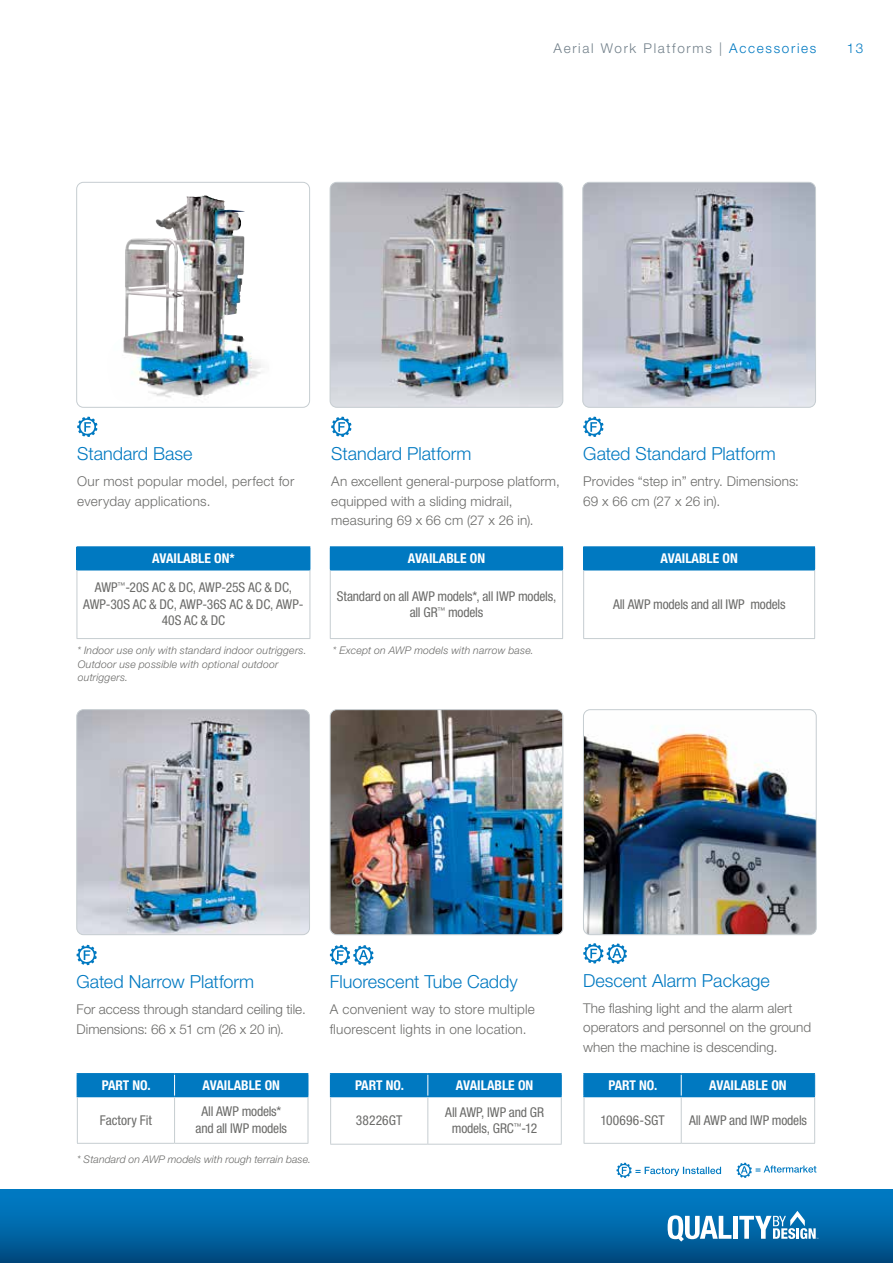
<style>
.page{position:relative;width:893px;height:1263px;background:#fff}
.page>*{position:absolute;margin:0;border:0;box-sizing:border-box;transform-origin:0 0}
.t1{font:300 18px "Helvetica Neue LT Std";color:#0079c1}
.t2{font:300 13.5px/19.5px "Helvetica Neue LT Std";letter-spacing:.01em;color:#6b6b69}
.t3{font:condensed 13.5px/16.5px "Helvetica Neue LT Std";letter-spacing:-.01em;color:#6b6b69;text-align:center}
.t4{font:700 condensed 13.5px "Helvetica Neue LT Std";color:#fff}
.t5{font:300 13.5px "Helvetica Neue LT Std";letter-spacing:.125em;color:#72808a}
.t6{font:condensed 13.5px "Helvetica Neue LT Std";letter-spacing:.01em;color:#6b6b69}
.t7{font:300 13.5px "Helvetica Neue LT Std";color:#0079c1}
.t8{font:italic 300 10.5px/13.5px "Helvetica Neue LT Std";letter-spacing:.015em;color:#6b6b69}
.s1{color:#0079c1}
.s2{font-weight:700;color:#fff}
</style>
<div class="page">
<div style="left:0;top:1189px;width:893px;height:74px;background:linear-gradient(to bottom,#0081cd,#004c83)"></div>
<svg style="left:668px;top:1215px;width:63px;height:26px"></svg>
<div style="left:733px;top:1216px;width:5px;height:23px;background:#fff"></div>
<svg style="left:739px;top:1211px;width:79px;height:28px"></svg>
<svg style="left:77px;top:417px;width:20px;height:20px"></svg>
<div style="left:77px;top:547px;width:233px;height:23px;background:#0079c1"></div>
<hr style="left:77px;top:546px;width:233px;height:2px;background:#0079c1">
<hr style="left:77px;top:570px;width:1px;height:68px;background:#c6cdd1">
<hr style="left:310px;top:570px;width:1px;height:68px;background:#c6cdd1">
<hr style="left:77px;top:638px;width:233px;height:1px;background:#c6cdd1">
<svg style="left:310px;top:548px;width:1px;height:21px"></svg>
<img style="left:123px;top:196px;width:118px;height:202px">
<div style="left:76px;top:182px;width:234px;height:225px;border:1px solid #c6cdd1;border-radius:7px"></div>
<svg style="left:616px;top:1163px;width:105px;height:15px"></svg>
<svg style="left:737px;top:1163px;width:79px;height:15px"></svg>
<svg style="left:331px;top:417px;width:20px;height:20px"></svg>
<svg style="left:583px;top:417px;width:20px;height:20px"></svg>
<svg style="left:77px;top:945px;width:20px;height:20px"></svg>
<svg style="left:330px;top:945px;width:43px;height:20px"></svg>
<svg style="left:583px;top:943px;width:44px;height:21px"></svg>
<div style="left:330px;top:547px;width:233px;height:23px;background:#0079c1"></div>
<hr style="left:330px;top:546px;width:233px;height:2px;background:#0079c1">
<hr style="left:330px;top:570px;width:1px;height:68px;background:#c6cdd1">
<hr style="left:562px;top:570px;width:1px;height:68px;background:#c6cdd1">
<hr style="left:330px;top:638px;width:233px;height:1px;background:#c6cdd1">
<div style="left:584px;top:547px;width:231px;height:23px;background:#0079c1"></div>
<hr style="left:583px;top:546px;width:232px;height:2px;background:#0079c1">
<hr style="left:583px;top:569px;width:232px;height:1px;background:#0079c1">
<hr style="left:583px;top:570px;width:1px;height:68px;background:#c6cdd1">
<hr style="left:814px;top:570px;width:1px;height:68px;background:#c6cdd1">
<hr style="left:583px;top:638px;width:232px;height:1px;background:#c6cdd1">
<svg style="left:583px;top:548px;width:1px;height:21px"></svg>
<hr style="left:77px;top:1073px;width:98px;height:1px;background:#0079c1">
<hr style="left:175px;top:1073px;width:133px;height:1px;background:#0079c1">
<div style="left:77px;top:1074px;width:232px;height:22px;background:#0079c1"></div>
<hr style="left:77px;top:1096px;width:98px;height:1px;background:#0079c1">
<hr style="left:175px;top:1096px;width:133px;height:1px;background:#0079c1">
<hr style="left:77px;top:1097px;width:1px;height:46px;background:#c6cdd1">
<hr style="left:174px;top:1097px;width:1px;height:46px;background:#c6cdd1">
<hr style="left:308px;top:1097px;width:1px;height:46px;background:#c6cdd1">
<hr style="left:77px;top:1143px;width:98px;height:1px;background:#c6cdd1">
<hr style="left:175px;top:1143px;width:133px;height:1px;background:#c6cdd1">
<hr style="left:330px;top:1073px;width:98px;height:1px;background:#0079c1">
<hr style="left:428px;top:1073px;width:134px;height:1px;background:#0079c1">
<div style="left:330px;top:1074px;width:232px;height:22px;background:#0079c1"></div>
<hr style="left:330px;top:1096px;width:98px;height:1px;background:#0079c1">
<hr style="left:428px;top:1096px;width:134px;height:1px;background:#0079c1">
<hr style="left:330px;top:1097px;width:1px;height:47px;background:#c6cdd1">
<hr style="left:427px;top:1097px;width:1px;height:47px;background:#c6cdd1">
<hr style="left:561px;top:1097px;width:1px;height:47px;background:#c6cdd1">
<hr style="left:330px;top:1144px;width:98px;height:1px;background:#c6cdd1">
<hr style="left:428px;top:1144px;width:134px;height:1px;background:#c6cdd1">
<hr style="left:583px;top:1074px;width:2px;height:22px;background:#0079c1">
<hr style="left:583px;top:1073px;width:98px;height:1px;background:#0079c1">
<hr style="left:681px;top:1073px;width:134px;height:1px;background:#0079c1">
<div style="left:585px;top:1074px;width:230px;height:22px;background:#0079c1"></div>
<hr style="left:583px;top:1096px;width:98px;height:1px;background:#0079c1">
<hr style="left:681px;top:1096px;width:134px;height:1px;background:#0079c1">
<hr style="left:584px;top:1097px;width:1px;height:46px;background:#c6cdd1">
<hr style="left:681px;top:1097px;width:1px;height:46px;background:#c6cdd1">
<hr style="left:814px;top:1097px;width:1px;height:46px;background:#c6cdd1">
<hr style="left:584px;top:1143px;width:97px;height:1px;background:#c6cdd1">
<hr style="left:681px;top:1143px;width:134px;height:1px;background:#c6cdd1">
<img style="left:330px;top:182px;width:233px;height:225px">
<div style="left:330px;top:182px;width:233px;height:225px;border:1px solid #c6cdd1;border-radius:7px"></div>
<img style="left:583px;top:182px;width:232px;height:225px">
<div style="left:583px;top:182px;width:233px;height:225px;border:1px solid #c6cdd1;border-radius:7px"></div>
<img style="left:330px;top:710px;width:232px;height:225px">
<div style="left:330px;top:709px;width:233px;height:226px;border:1px solid #c6cdd1;border-radius:7px"></div>
<img style="left:77px;top:710px;width:232px;height:225px">
<div style="left:77px;top:709px;width:233px;height:226px;border:1px solid #c6cdd1;border-radius:7px"></div>
<img style="left:584px;top:710px;width:232px;height:225px">
<div style="left:583px;top:709px;width:233px;height:226px;border:1px solid #c6cdd1;border-radius:7px"></div>
<p class="t5" style="left:553px;top:40px;width:264px">Aerial Work Platforms | <span class="s1">Accessories</span></p>
<p class="t7" style="left:847px;top:40px;width:18px">13</p>
<h1 class="t1" style="left:77px;top:443px;width:117px">Standard Base</h1>
<p class="t2" style="left:77px;top:471px;width:219px">Our most popular model, perfect for everyday applications.</p>
<p class="t3" style="left:95px;top:544px;width:199px;line-height:29.2px"><span class="s2">AVAILABLE ON*<br></span>AWP<sup>™</sup>-20S AC &amp; DC, AWP-25S AC &amp; DC,</p>
<p class="t3" style="left:83px;top:596px;width:222px">AWP-30S AC &amp; DC, AWP-36S AC &amp; DC, AWP-<br>40S AC &amp; DC</p>
<p class="t8" style="left:77px;top:643px;width:231px">* Indoor use only with standard indoor outriggers.<br>Outdoor use possible with optional outdoor outriggers.</p>
<h1 class="t1" style="left:331px;top:443px;width:142px">Standard Platform</h1>
<p class="t2" style="left:331px;top:471px;width:230px">An excellent general-purpose platform, equipped with a sliding midrail, measuring 69 x 66 cm (27 x 26 in).</p>
<p class="t4" style="left:408px;top:550px;width:79px">AVAILABLE ON</p>
<p class="t3" style="left:337px;top:588px;width:221px">Standard on all AWP models*, all IWP models, all GR<sup>™</sup> models</p>
<p class="t8" style="left:333px;top:643px;width:202px">* Except on AWP models with narrow base.</p>
<h1 class="t1" style="left:583px;top:443px;width:194px">Gated Standard Platform</h1>
<p class="t2" style="left:583px;top:471px;width:217px">Provides “step in” entry. Dimensions:<br>69 x 66 cm (27 x 26 in).</p>
<p class="t4" style="left:660px;top:550px;width:79px">AVAILABLE ON</p>
<p class="t3" style="left:613px;top:596px;width:174px">All AWP models and all IWP models</p>
<h1 class="t1" style="left:77px;top:971px;width:179px">Gated Narrow Platform</h1>
<p class="t2" style="left:77px;top:999px;width:231px">For access through standard ceiling tile.<br>Dimensions: 66 x 51 cm (26 x 20 in).</p>
<p class="t4" style="left:102px;top:1077px;width:50px">PART NO.</p>
<p class="t4" style="left:203px;top:1077px;width:79px">AVAILABLE ON</p>
<p class="t3" style="left:100px;top:1111px;width:54px">Factory Fit</p>
<p class="t3" style="left:196px;top:1103px;width:93px">All AWP models* and all IWP models</p>
<p class="t8" style="left:77px;top:1152px;width:235px">* Standard on AWP models with rough terrain base.</p>
<h1 class="t1" style="left:330px;top:971px;width:190px">Fluorescent Tube Caddy</h1>
<p class="t2" style="left:330px;top:999px;width:206px">A convenient way to store multiple fluorescent lights in one location.</p>
<p class="t4" style="left:355px;top:1077px;width:50px">PART NO.</p>
<p class="t4" style="left:456px;top:1077px;width:79px">AVAILABLE ON</p>
<p class="t6" style="left:356px;top:1112px;width:48px">38226GT</p>
<p class="t3" style="left:445px;top:1104px;width:100px">All AWP, IWP and GR models, GRC<sup>™</sup>-12</p>
<h1 class="t1" style="left:583px;top:969px;width:188px">Descent Alarm Package</h1>
<p class="t2" style="left:583px;top:998px;width:229px">The flashing light and the alarm alert operators and personnel on the ground when the machine is descending.</p>
<p class="t4" style="left:608px;top:1077px;width:50px">PART NO.</p>
<p class="t4" style="left:709px;top:1077px;width:79px">AVAILABLE ON</p>
<p class="t6" style="left:600px;top:1112px;width:66px">100696-SGT</p>
<p class="t3" style="left:689px;top:1111px;width:120px">All AWP and IWP models</p>
</div>
